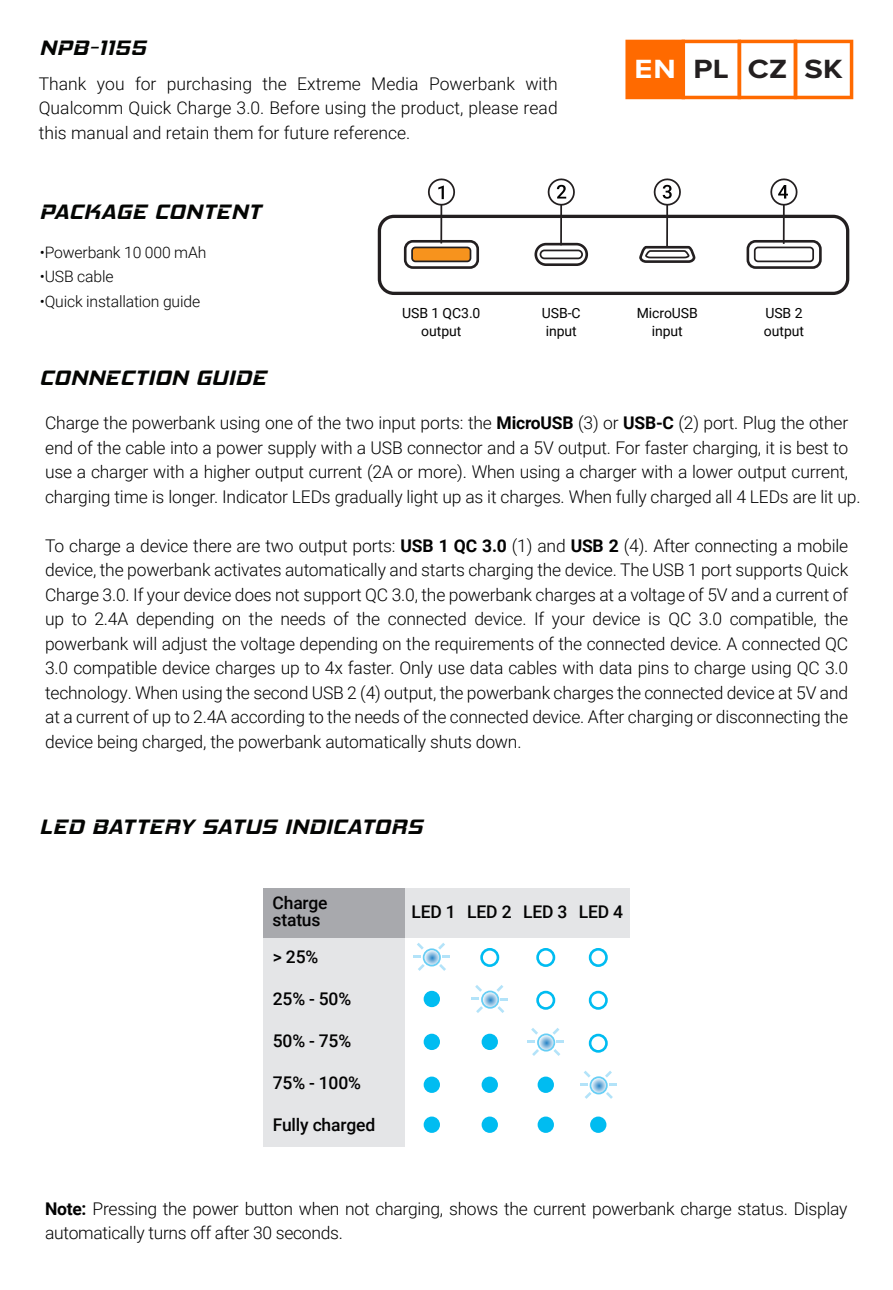
<style>
.page{position:relative;width:893px;height:1290px;background:#fff}
.page>*{position:absolute;margin:0;border:0;box-sizing:border-box;transform-origin:0 0}
.t1{font:700 27.3px "Proxima Nova";letter-spacing:.01em;color:#231f20;scale:1.12 1}
.t2{font:italic 700 21px "Hemi Head Rg";letter-spacing:.03em;color:#040503;scale:1.12 1}
.t3{font:300 17.5px/24.5px "Roboto";letter-spacing:-.01em;color:#030303;text-align:justify}
.t4{font:500 17.5px/17.5px "Roboto";letter-spacing:-.01em;color:#030303}
.t5{font:300 15.75px "Roboto";letter-spacing:-.01em;color:#030303}
.t6{font:14px/17.5px "Roboto";letter-spacing:-.005em;color:#030303;text-align:center}
.s1{color:#fff}
.s2{font-weight:700}
</style>
<div class="page">
<svg style="left:625px;top:40px;width:228px;height:59px"></svg>
<div style="left:378px;top:215px;width:471px;height:80px;border:3px solid #231f20;border-radius:15px"></div>
<svg style="left:405px;top:241px;width:73px;height:27px"></svg>
<div style="left:404px;top:240px;width:75px;height:29px;border:3px solid #231f20;border-radius:8px"></div>
<div style="left:412px;top:247px;width:58px;height:14px;background:#f7931d;border-radius:3px"></div>
<div style="left:411px;top:247px;width:60px;height:15px;border:2px solid #231f20;border-radius:3px"></div>
<svg style="left:748px;top:241px;width:72px;height:27px"></svg>
<div style="left:746px;top:240px;width:76px;height:29px;border:3px solid #231f20;border-radius:8px"></div>
<div style="left:755px;top:247px;width:58px;height:14px;background:#fff;border-radius:3px"></div>
<div style="left:754px;top:247px;width:60px;height:15px;border:2px solid #231f20;border-radius:3px"></div>
<div style="left:639px;top:246px;width:56px;height:17px;border:3px solid #231f20;border-radius:5px"></div>
<svg style="left:644px;top:249px;width:46px;height:10px"></svg>
<svg style="left:536px;top:244px;width:51px;height:21px"></svg>
<div style="left:534px;top:243px;width:54px;height:23px;border:3px solid #231f20;border-radius:10px"></div>
<div style="left:540px;top:250px;width:42px;height:8px;background:#fff;border-radius:4px"></div>
<div style="left:540px;top:250px;width:43px;height:9px;border:2px solid #231f20;border-radius:4px"></div>
<hr style="left:440px;top:204px;width:2px;height:39px;background:#231f20">
<svg style="left:428px;top:178px;width:27px;height:28px"></svg>
<hr style="left:560px;top:204px;width:2px;height:41px;background:#231f20">
<svg style="left:547px;top:178px;width:28px;height:28px"></svg>
<hr style="left:666px;top:204px;width:2px;height:43px;background:#231f20">
<svg style="left:653px;top:178px;width:28px;height:28px"></svg>
<hr style="left:783px;top:204px;width:2px;height:40px;background:#231f20">
<svg style="left:770px;top:178px;width:28px;height:28px"></svg>
<div style="left:404px;top:888px;width:226px;height:49px;background:#e4e5e7"></div>
<div style="left:263px;top:937px;width:141px;height:209px;background:#e4e5e7"></div>
<div style="left:263px;top:888px;width:141px;height:49px;background:#a8a9ad"></div>
<svg style="left:424px;top:949px;width:16px;height:16px"></svg>
<div style="left:423px;top:948px;width:18px;height:18px;border:2px solid #67cef5;border-radius:50%"></div>
<svg style="left:442px;top:955px;width:8px;height:3px"></svg>
<svg style="left:438px;top:943px;width:7px;height:6px"></svg>
<svg style="left:439px;top:964px;width:7px;height:7px"></svg>
<svg style="left:413px;top:955px;width:7px;height:3px"></svg>
<svg style="left:418px;top:964px;width:7px;height:7px"></svg>
<svg style="left:417px;top:943px;width:7px;height:6px"></svg>
<svg style="left:482px;top:991px;width:16px;height:17px"></svg>
<div style="left:481px;top:990px;width:18px;height:19px;border:2px solid #67cef5;border-radius:50%"></div>
<svg style="left:501px;top:998px;width:7px;height:2px"></svg>
<svg style="left:496px;top:985px;width:7px;height:7px"></svg>
<svg style="left:497px;top:1006px;width:7px;height:7px"></svg>
<svg style="left:476px;top:1006px;width:7px;height:7px"></svg>
<svg style="left:472px;top:985px;width:10px;height:15px"></svg>
<svg style="left:538px;top:1034px;width:16px;height:17px"></svg>
<div style="left:537px;top:1033px;width:18px;height:18px;border:2px solid #67cef5;border-radius:50%"></div>
<svg style="left:557px;top:1040px;width:7px;height:3px"></svg>
<svg style="left:552px;top:1028px;width:7px;height:6px"></svg>
<svg style="left:553px;top:1049px;width:7px;height:7px"></svg>
<svg style="left:528px;top:1040px;width:7px;height:3px"></svg>
<svg style="left:532px;top:1049px;width:7px;height:7px"></svg>
<svg style="left:531px;top:1028px;width:7px;height:6px"></svg>
<svg style="left:590px;top:1077px;width:17px;height:16px"></svg>
<div style="left:590px;top:1076px;width:18px;height:18px;border:2px solid #67cef5;border-radius:50%"></div>
<svg style="left:609px;top:1083px;width:7px;height:3px"></svg>
<svg style="left:605px;top:1071px;width:7px;height:6px"></svg>
<svg style="left:606px;top:1092px;width:7px;height:7px"></svg>
<svg style="left:580px;top:1083px;width:7px;height:3px"></svg>
<svg style="left:585px;top:1092px;width:6px;height:7px"></svg>
<svg style="left:584px;top:1071px;width:7px;height:6px"></svg>
<div style="left:480px;top:948px;width:19px;height:19px;border:3px solid #00bcf1;border-radius:50%"></div>
<div style="left:424px;top:991px;width:16px;height:16px;background:#00bcf1;border-radius:50%"></div>
<div style="left:424px;top:1034px;width:16px;height:16px;background:#00bcf1;border-radius:50%"></div>
<div style="left:424px;top:1076px;width:16px;height:17px;background:#00bcf1;border-radius:50%"></div>
<div style="left:424px;top:1116px;width:16px;height:17px;background:#00bcf1;border-radius:50%"></div>
<div style="left:482px;top:1034px;width:16px;height:16px;background:#00bcf1;border-radius:50%"></div>
<div style="left:482px;top:1076px;width:16px;height:17px;background:#00bcf1;border-radius:50%"></div>
<div style="left:482px;top:1116px;width:16px;height:17px;background:#00bcf1;border-radius:50%"></div>
<div style="left:538px;top:1076px;width:16px;height:17px;background:#00bcf1;border-radius:50%"></div>
<div style="left:538px;top:1116px;width:16px;height:17px;background:#00bcf1;border-radius:50%"></div>
<div style="left:590px;top:1116px;width:16px;height:17px;background:#00bcf1;border-radius:50%"></div>
<div style="left:536px;top:948px;width:19px;height:19px;border:3px solid #00bcf1;border-radius:50%"></div>
<div style="left:589px;top:948px;width:19px;height:19px;border:3px solid #00bcf1;border-radius:50%"></div>
<div style="left:536px;top:991px;width:19px;height:19px;border:3px solid #00bcf1;border-radius:50%"></div>
<div style="left:589px;top:991px;width:19px;height:19px;border:3px solid #00bcf1;border-radius:50%"></div>
<div style="left:589px;top:1034px;width:19px;height:19px;border:3px solid #00bcf1;border-radius:50%"></div>
<p class="t2" style="left:39px;top:35px;width:97px">NPB-1155</p>
<p class="t3" style="left:39px;top:70px;width:520px">Thank you for purchasing the Extreme Media Powerbank with Qualcomm Quick Charge 3.0. Before using the product, please read this manual and retain them for future reference.</p>
<p class="t2" style="left:39px;top:199px;width:199px">PACKAGE CONTENT</p>
<h1 class="t1" style="left:635px;top:48px;width:187px"><span class="s1">EN</span> PL CZ SK</h1>
<p class="t5" style="left:40px;top:241px;width:168px">•Powerbank 10 000 mAh</p>
<p class="t5" style="left:40px;top:265px;width:75px">•USB cable</p>
<p class="t5" style="left:40px;top:290px;width:162px">•Quick installation guide</p>
<p class="t2" style="left:39px;top:365px;width:204px">CONNECTION GUIDE</p>
<p class="t6" style="left:402px;top:304px;width:80px">USB 1 QC3.0 output</p>
<p class="t6" style="left:542px;top:304px;width:40px;text-align:left">USB-C input</p>
<p class="t6" style="left:764px;top:304px;width:42px;text-align:left">USB 2 output</p>
<p class="t6" style="left:637px;top:304px;width:63px">MicroUSB input</p>
<p class="t3" style="left:45px;top:410px;width:817px;text-align:left">Charge the powerbank using one of the two input ports: the <span class="s2">MicroUSB</span> (3) or <span class="s2">USB-C</span> (2) port. Plug the other end of the cable into a power supply with a USB connector and a 5V output. For faster charging, it is best to use a charger with a higher output current (2A or more). When using a charger with a lower output current, charging time is longer. Indicator LEDs gradually light up as it charges. When fully charged all 4 LEDs are lit up.</p>
<p class="t3" style="left:45px;top:532px;width:805px">To charge a device there are two output ports: <span class="s2">USB 1 QC 3.0</span> (1) and <span class="s2">USB 2</span> (4). After connecting a mobile device, the powerbank activates automatically and starts charging the device. The USB 1 port supports Quick Charge 3.0. If your device does not support QC 3.0, the powerbank charges at a voltage of 5V and a current of up to 2.4A depending on the needs of the connected device. If your device is QC 3.0 compatible, the powerbank will adjust the voltage depending on the requirements of the connected device. A connected QC 3.0 compatible device charges up to 4x faster. Only use data cables with data pins to charge using QC 3.0 technology. When using the second USB 2 (4) output, the powerbank charges the connected device at 5V and at a current of up to 2.4A according to the needs of the connected device. After charging or disconnecting the device being charged, the powerbank automatically shuts down.</p>
<p class="t2" style="left:39px;top:814px;width:343px">LED BATTERY SATUS INDICATORS</p>
<p class="t4" style="left:273px;top:893px;width:57px">Charge status</p>
<p class="t4" style="left:273px;top:947px;width:47px">&gt; 25%</p>
<p class="t4" style="left:273px;top:989px;width:80px">25% - 50%</p>
<p class="t4" style="left:273px;top:1031px;width:80px">50% - 75%</p>
<p class="t4" style="left:273px;top:1073px;width:90px">75% - 100%</p>
<p class="t4" style="left:273px;top:1115px;width:104px">Fully charged</p>
<p class="t4" style="left:411px;top:902px;width:213px">LED 1 LED 2 LED 3 LED 4</p>
<p class="t3" style="left:45px;top:1195px;width:804px"><span class="s2">Note:</span> Pressing the power button when not charging, shows the current powerbank charge status. Display automatically turns off after 30 seconds.</p>
</div>
